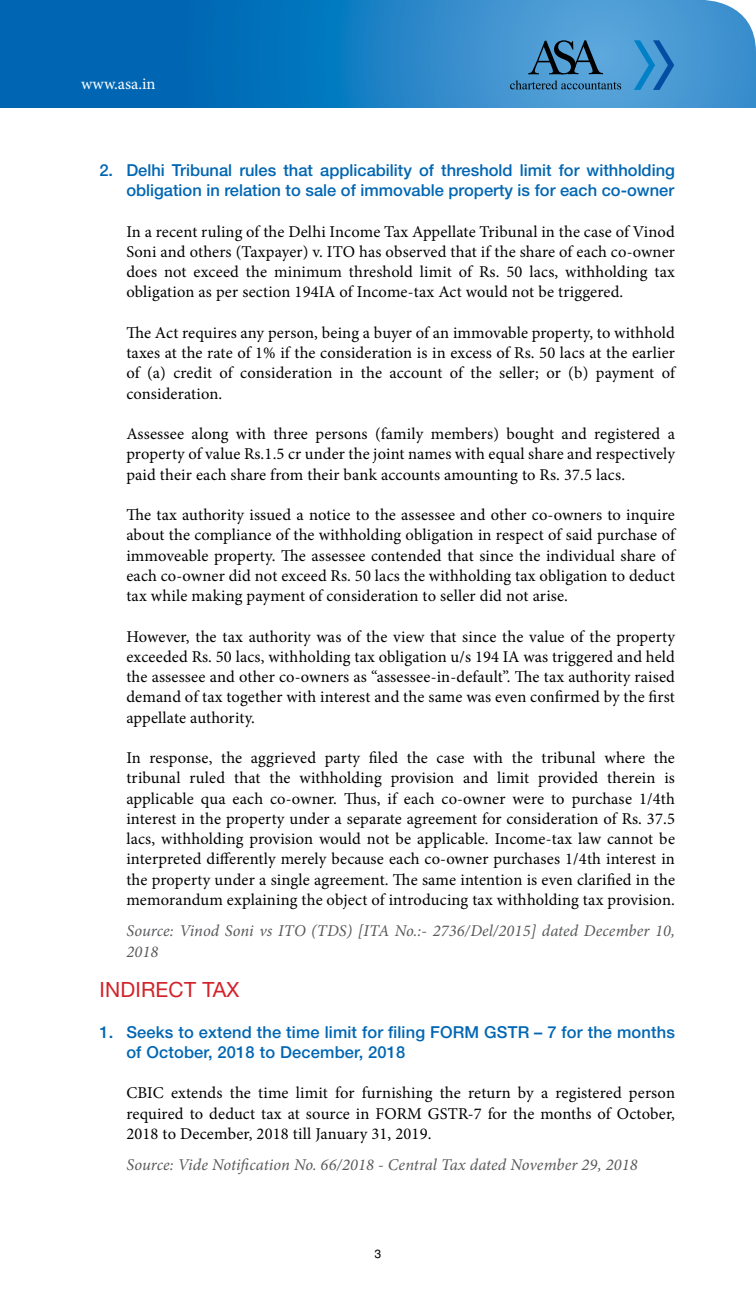
<style>
.page{position:relative;width:756px;height:1296px;background:#fff}
.page>*{position:absolute;margin:0;border:0;box-sizing:border-box;transform-origin:0 0}
.t1{font:21px "Helvetica Neue";letter-spacing:.01em;color:#d2232a}
.t2{font:16.5px/20.2px "Minion Pro";letter-spacing:.01em;color:#000;text-align:justify}
.t3{font:500 16.5px/20.2px "Helvetica Neue";color:#0066b3;text-align:right}
.t4{font:italic 16.5px/20.2px "Minion Pro";letter-spacing:.005em;color:#58595b}
.t5{font:16.5px "Minion Pro";letter-spacing:.005em;color:#fff}
.t6{font:12px "Helvetica";color:#000}
</style>
<div class="page">
<svg style="left:0;top:0;width:756px;height:108px;background:#207fc3"></svg>
<svg style="left:634px;top:40px;width:40px;height:50px;background:#378ccb"></svg>
<svg style="left:510px;top:80px;width:111px;height:9px"></svg>
<svg style="left:528px;top:40px;width:75px;height:34px;background:#3c739a"></svg>
<p class="t5" style="left:81px;top:73px;width:76px">www.asa.in</p>
<p class="t3" style="left:99px;top:160px;width:577px">2. Delhi Tribunal rules that applicability of threshold limit for withholding obligation in relation to sale of immovable property is for each co-owner</p>
<p class="t2" style="left:126px;top:221px;width:550px">In a recent ruling of the Delhi Income Tax Appellate Tribunal in the case of Vinod Soni and others (Taxpayer) v. ITO has observed that if the share of each co-owner does not exceed the minimum threshold limit of Rs. 50 lacs, withholding tax obligation as per section 194IA of Income-tax Act would not be triggered.</p>
<p class="t2" style="left:126px;top:323px;width:550px">The Act requires any person, being a buyer of an immovable property, to withhold taxes at the rate of 1% if the consideration is in excess of Rs. 50 lacs at the earlier of (a) credit of consideration in the account of the seller; or (b) payment of consideration.</p>
<p class="t2" style="left:126px;top:424px;width:550px">Assessee along with three persons (family members) bought and registered a property of value Rs.1.5 cr under the joint names with equal share and respectively paid their each share from their bank accounts amounting to Rs. 37.5 lacs.</p>
<p class="t2" style="left:126px;top:505px;width:550px">The tax authority issued a notice to the assessee and other co-owners to inquire about the compliance of the withholding obligation in respect of said purchase of immoveable property. The assessee contended that since the individual share of each co-owner did not exceed Rs. 50 lacs the withholding tax obligation to deduct tax while making payment of consideration to seller did not arise.</p>
<p class="t2" style="left:126px;top:626px;width:550px">However, the tax authority was of the view that since the value of the property exceeded Rs. 50 lacs, withholding tax obligation u/s 194 IA was triggered and held the assessee and other co-owners as “assessee-in-default”. The tax authority raised demand of tax together with interest and the same was even confirmed by the first appellate authority.</p>
<p class="t2" style="left:126px;top:748px;width:550px">In response, the aggrieved party filed the case with the tribunal where the tribunal ruled that the withholding provision and limit provided therein is applicable qua each co-owner. Thus, if each co-owner were to purchase 1/4th interest in the property under a separate agreement for consideration of Rs. 37.5 lacs, withholding provision would not be applicable. Income-tax law cannot be interpreted differently merely because each co-owner purchases 1/4th interest in the property under a single agreement. The same intention is even clarified in the memorandum explaining the object of introducing tax withholding tax provision.</p>
<p class="t4" style="left:126px;top:921px;width:550px">Source: Vinod Soni vs ITO (TDS) [ITA No.:- 2736/Del/2015] dated December 10,<br>2018</p>
<p class="t1" style="left:99px;top:977px;width:141px">INDIRECT TAX</p>
<p class="t3" style="left:126px;top:1022px;width:550px;text-align:left;text-indent:-27px">1. Seeks to extend the time limit for filing FORM GSTR – 7 for the months of October, 2018 to December, 2018</p>
<p class="t2" style="left:126px;top:1083px;width:550px">CBIC extends the time limit for furnishing the return by a registered person required to deduct tax at source in FORM GSTR-7 for the months of October, 2018 to December, 2018 till January 31, 2019.</p>
<p class="t4" style="left:126px;top:1155px;width:513px">Source: Vide Notification No. 66/2018 - Central Tax dated November 29, 2018</p>
<p class="t6" style="left:375px;top:1247px;width:8px">3</p>
</div>
